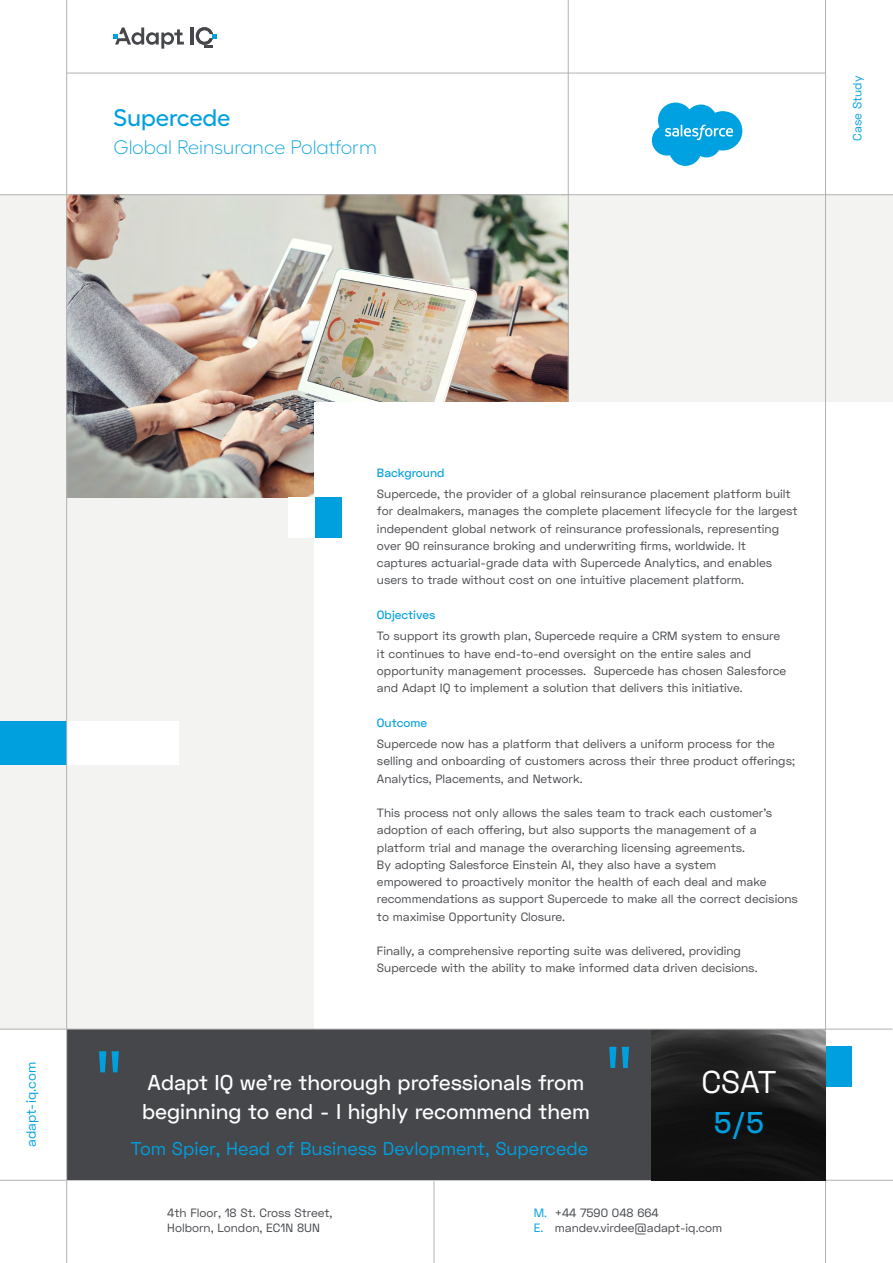
<style>
.page{position:relative;width:893px;height:1263px;background:#fff}
.page>*{position:absolute;margin:0;border:0;box-sizing:border-box;transform-origin:0 0}
.t1{font:88.2px "Myriad Pro";color:#00a0df;scale:.96 1}
.t2{font:31.5px "Space Grotesk";color:#fff}
.t3{font:500 30px "Space Grotesk";color:#00a0df}
.t4{font:500 24px "Fellix TRIAL";letter-spacing:-.01em;color:#00a0df}
.t5{font:500 21.45px/29.7px "Space Grotesk";color:#fff}
.t6{font:300 19.5px "Fellix TRIAL";color:#00a0df}
.t7{font:18.45px "Space Grotesk";color:#00a0df}
.t8{font:13.5px "Space Grotesk";color:#00a0df}
.t9{font:12px/17.2px "Space Grotesk";color:#45474b}
.t10{font:500 12px "Space Grotesk";color:#00a0df}
.t11{font:12px "Space Grotesk";color:#00a0df}
.s1{color:#00a0df}
</style>
<div class="page">
<div style="left:0;top:195px;width:893px;height:834px;background:#f3f3f2"></div>
<img style="left:67px;top:195px;width:501px;height:302px">
<hr style="left:0;top:194px;width:893px;height:1px;background:#b3b2b2">
<hr style="left:67px;top:73px;width:758px;height:1px;background:#b3b2b2">
<div style="left:63px;top:721px;width:116px;height:43px;background:#fff"></div>
<div style="left:315px;top:402px;width:578px;height:627px;background:#fff"></div>
<div style="left:0;top:721px;width:67px;height:43px;background:#00a0df"></div>
<div style="left:288px;top:497px;width:27px;height:41px;background:#fff"></div>
<div style="left:315px;top:497px;width:27px;height:41px;background:#00a0df"></div>
<hr style="left:0;top:1180px;width:893px;height:1px;background:#b3b2b2">
<hr style="left:825px;top:0;width:1px;height:1263px;background:#b3b2b2">
<hr style="left:568px;top:0;width:1px;height:402px;background:#b3b2b2">
<hr style="left:190px;top:27px;width:3px;height:18px;background:#45474b">
<svg style="left:113px;top:27px;width:71px;height:22px"></svg>
<svg style="left:196px;top:27px;width:21px;height:21px"></svg>
<hr style="left:434px;top:1181px;width:1px;height:82px;background:#b3b2b2">
<div style="left:825px;top:1046px;width:27px;height:41px;background:#00a0df"></div>
<svg style="left:652px;top:103px;width:90px;height:63px"></svg>
<div style="left:67px;top:1029px;width:585px;height:151px;background:#45474b"></div>
<img style="left:652px;top:1030px;width:174px;height:150px">
<hr style="left:66px;top:0;width:1px;height:1263px;background:#b3b2b2">
<hr style="left:0;top:1029px;width:892px;height:1px;background:#b3b2b2">
<h3 class="t4" style="left:113px;top:107px;width:119px">Supercede</h3>
<h3 class="t6" style="left:113px;top:139px;width:265px">Global Reinsurance Polatform</h3>
<p class="t11" style="left:849px;top:141px;width:66px;rotate:-90deg">Case Study</p>
<p class="t8" style="left:22px;top:1147px;width:86px;rotate:-90deg">adapt-iq.com</p>
<p class="t10" style="left:377px;top:465px;width:69px">Background</p>
<p class="t9" style="left:377px;top:485px;width:422px">Supercede, the provider of a global reinsurance placement platform built for dealmakers, manages the complete placement lifecycle for the largest independent global network of reinsurance professionals, representing over 90 reinsurance broking and underwriting firms, worldwide. It captures actuarial-grade data with Supercede Analytics, and enables users to trade without cost on one intuitive placement platform.</p>
<p class="t10" style="left:377px;top:607px;width:60px">Objectives</p>
<p class="t9" style="left:377px;top:627px;width:411px">To support its growth plan, Supercede require a CRM system to ensure it continues to have end-to-end oversight on the entire sales and opportunity management processes. Supercede has chosen Salesforce and Adapt IQ to implement a solution that delivers this initiative.</p>
<p class="t10" style="left:377px;top:715px;width:52px">Outcome</p>
<p class="t9" style="left:377px;top:735px;width:419px">Supercede now has a platform that delivers a uniform process for the selling and onboarding of customers across their three product offerings;<br>Analytics, Placements, and Network.</p>
<p class="t9" style="left:377px;top:804px;width:422px">This process not only allows the sales team to track each customer’s adoption of each offering, but also supports the management of a platform trial and manage the overarching licensing agreements.<br>By adopting Salesforce Einstein AI, they also have a system<br>empowered to proactively monitor the health of each deal and make recommendations as support Supercede to make all the correct decisions to maximise Opportunity Closure.</p>
<p class="t9" style="left:377px;top:942px;width:382px">Finally, a comprehensive reporting suite was delivered, providing<br>Supercede with the ability to make informed data driven decisions.</p>
<h1 class="t1" style="left:95px;top:1028px;width:31px">"</h1>
<h1 class="t1" style="left:605px;top:1023px;width:31px">"</h1>
<h3 class="t5" style="left:142px;top:1067px;width:449px">Adapt IQ we're thorough professionals from beginning to end - I highly recommend them</h3>
<h3 class="t7" style="left:131px;top:1136px;width:459px">Tom Spier, Head of Business Devlopment, Supercede</h3>
<h2 class="t2" style="left:701px;top:1061px;width:77px">CSAT</h2>
<h3 class="t3" style="left:714px;top:1102px;width:52px">5/5</h3>
<p class="t9" style="left:167px;top:1205px;width:167px;line-height:15px">4th Floor, 18 St. Cross Street,<br>Holborn, London, EC1N 8UN</p>
<p class="t9" style="left:534px;top:1205px;width:190px;line-height:15px"><span class="s1">M.</span> +44 7590 048 664<br><span class="s1">E.</span> mandev.virdee@adapt-iq.com</p>
</div>
